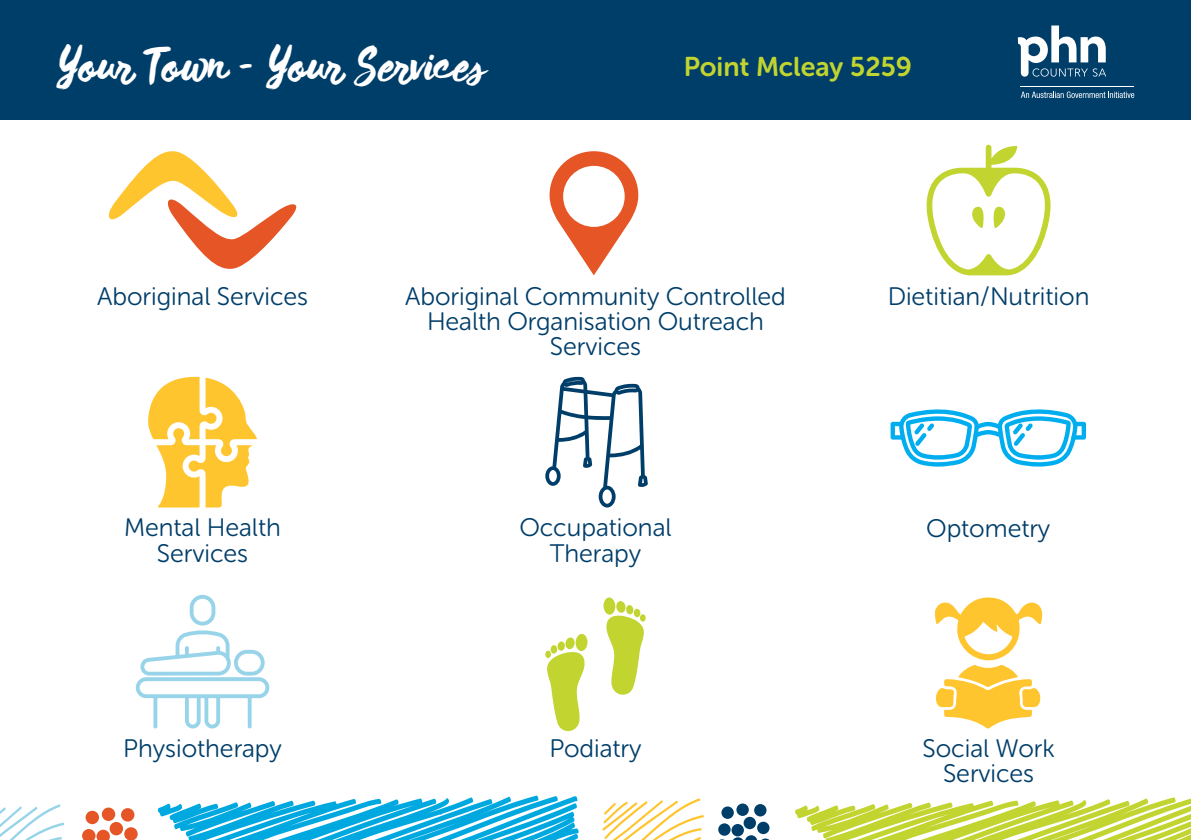
<style>
.page{position:relative;width:1191px;height:840px;background:#fff}
.page>*{position:absolute;margin:0;border:0;box-sizing:border-box;transform-origin:0 0}
.t1{font:44.8px "Wild Thing";color:#fff}
.t2{font:27px "Museo Sans Rounded 700";color:#c1d42f}
.t3{font:25.2px/25.2px "Museo Sans Rounded 300";color:#003e6a;text-align:center}
</style>
<div class="page">
<div style="left:0;top:0;width:1191px;height:119px;background:#003e6a"></div>
<svg style="left:1017px;top:25px;width:89px;height:52px"></svg>
<svg style="left:1021px;top:91px;width:113px;height:7px"></svg>
<hr style="left:1020px;top:86px;width:114px;height:1px;background:#fff">
<svg style="left:136px;top:594px;width:133px;height:134px"></svg>
<svg style="left:575px;top:633px;width:12px;height:17px"></svg>
<svg style="left:545px;top:636px;width:42px;height:96px"></svg>
<div style="left:557px;top:641px;width:8px;height:9px;background:#c1d42f;border-radius:50%"></div>
<svg style="left:550px;top:644px;width:7px;height:9px"></svg>
<div style="left:545px;top:650px;width:6px;height:7px;background:#c1d42f;border-radius:50%"></div>
<svg style="left:603px;top:597px;width:12px;height:17px"></svg>
<svg style="left:604px;top:600px;width:42px;height:95px"></svg>
<svg style="left:148px;top:376px;width:109px;height:131px"></svg>
<svg style="left:890px;top:409px;width:196px;height:57px"></svg>
<svg style="left:602px;top:797px;width:589px;height:42px"></svg>
<svg style="left:0;top:795px;width:579px;height:44px"></svg>
<svg style="left:109px;top:151px;width:188px;height:118px"></svg>
<svg style="left:549px;top:151px;width:89px;height:124px"></svg>
<svg style="left:926px;top:145px;width:125px;height:130px"></svg>
<svg style="left:545px;top:376px;width:103px;height:131px"></svg>
<svg style="left:935px;top:597px;width:107px;height:131px"></svg>
<h1 class="t1" style="left:57px;top:35px;width:430px">Your Town – Your Services</h1>
<p class="t2" style="left:683px;top:51px;width:230px">Point Mcleay 5259</p>
<p class="t3" style="left:97px;top:283px;width:212px">Aboriginal Services</p>
<p class="t3" style="left:405px;top:283px;width:382px">Aboriginal Community Controlled<br>Health Organisation Outreach<br>Services</p>
<p class="t3" style="left:887px;top:283px;width:203px">Dietitian/Nutrition</p>
<p class="t3" style="left:124px;top:515px;width:158px">Mental Health<br>Services</p>
<p class="t3" style="left:519px;top:515px;width:154px">Occupational<br>Therapy</p>
<p class="t3" style="left:926px;top:516px;width:126px">Optometry</p>
<p class="t3" style="left:123px;top:735px;width:160px">Physiotherapy</p>
<p class="t3" style="left:549px;top:735px;width:94px">Podiatry</p>
<p class="t3" style="left:922px;top:735px;width:134px">Social Work<br>Services</p>
</div>
